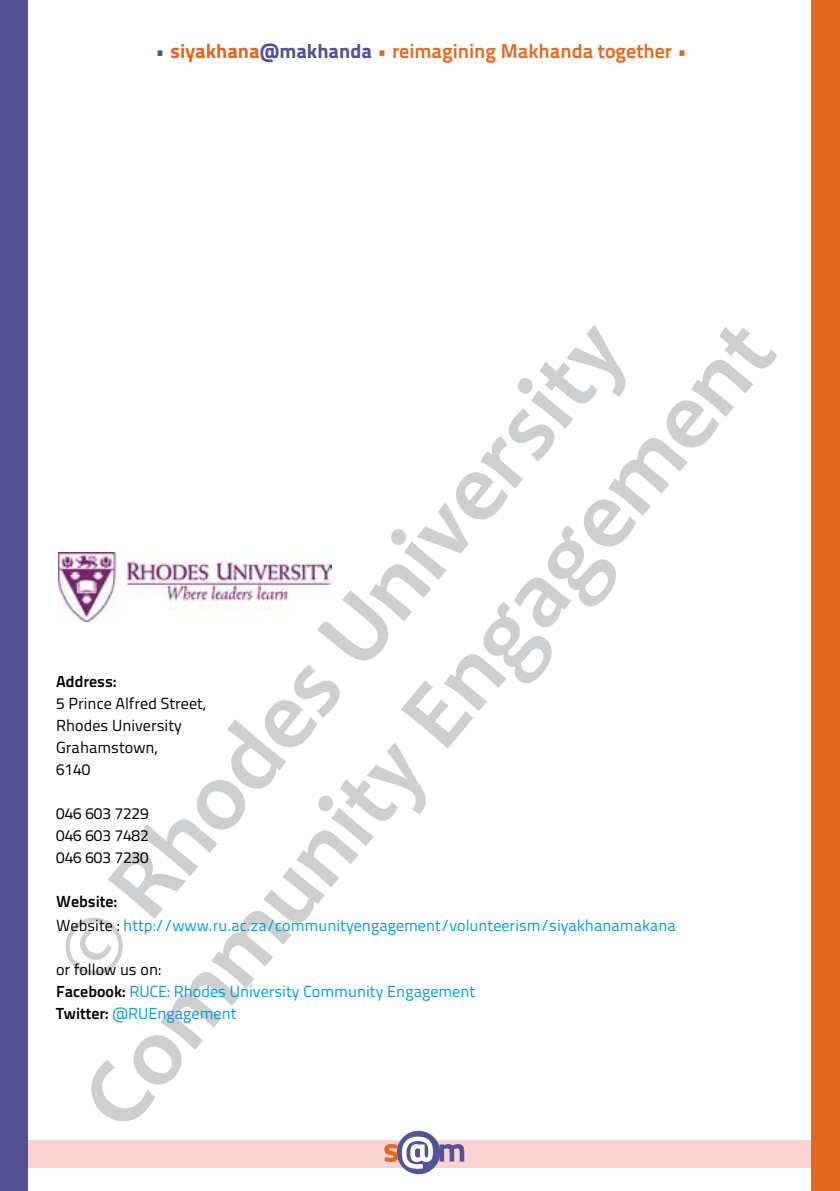
<style>
.page{position:relative;width:840px;height:1191px;background:#fff}
.page>*{position:absolute;margin:0;border:0;box-sizing:border-box;transform-origin:0 0}
.t1{font:700 96px/115.2px "Candara";color:#cecfd0;text-align:center}
.t2{font:700 20px "Titillium Text 22 L";color:#e26820}
.t3{font:16px/22px "Titillium Text 22 L";color:#009ee0}
.t4{font:16px/22px "Titillium Text 22 L";color:#000}
.t5{font:700 16px "Titillium Text 22 L";color:#000}
.s1{font-weight:800;color:#545394}
.s2{font-weight:800}
.s3{font-weight:700;color:#000}
.s4{color:#000}
</style>
<div class="page">
<div style="left:0;top:1140px;width:839px;height:27px;background:#f9d2d1"></div>
<svg style="left:396px;top:1130px;width:44px;height:44px"></svg>
<svg style="left:384px;top:1136px;width:48px;height:32px"></svg>
<svg style="left:439px;top:1144px;width:25px;height:17px"></svg>
<img style="left:59px;top:552px;width:272px;height:70px">
<div style="left:0;top:0;width:28px;height:1191px;background:#545394"></div>
<div style="left:811px;top:0;width:28px;height:1191px;background:#e26820"></div>
<p class="t2" style="left:155px;top:35px;width:533px"><span class="s1">•</span> <span class="s2">siyakhana</span><span class="s1">@makhanda</span> • reimagining Makhanda together •</p>
<h1 class="t1" style="left:-33px;top:1004px;width:1021px;rotate:-50deg">© Rhodes University<br>Community Engagement</h1>
<p class="t5" style="left:56px;top:669px;width:62px">Address:</p>
<p class="t4" style="left:56px;top:691px;width:151px">5 Prince Alfred Street,<br>Rhodes University<br>Grahamstown,<br>6140</p>
<p class="t4" style="left:56px;top:801px;width:94px;text-align:justify">046 603 7229<br>046 603 7482<br>046 603 7230</p>
<p class="t3" style="left:56px;top:888px;width:620px;line-height:24px"><span class="s3">Website:<br></span><span class="s4">Website :</span> http://www.ru.ac.za/communityengagement/volunteerism/siyakhanamakana</p>
<p class="t3" style="left:56px;top:957px;width:420px"><span class="s4">or follow us on:<br></span><span class="s3">Facebook:</span> RUCE: Rhodes University Community Engagement<br><span class="s3">Twitter:</span> @RUEngagement</p>
</div>
